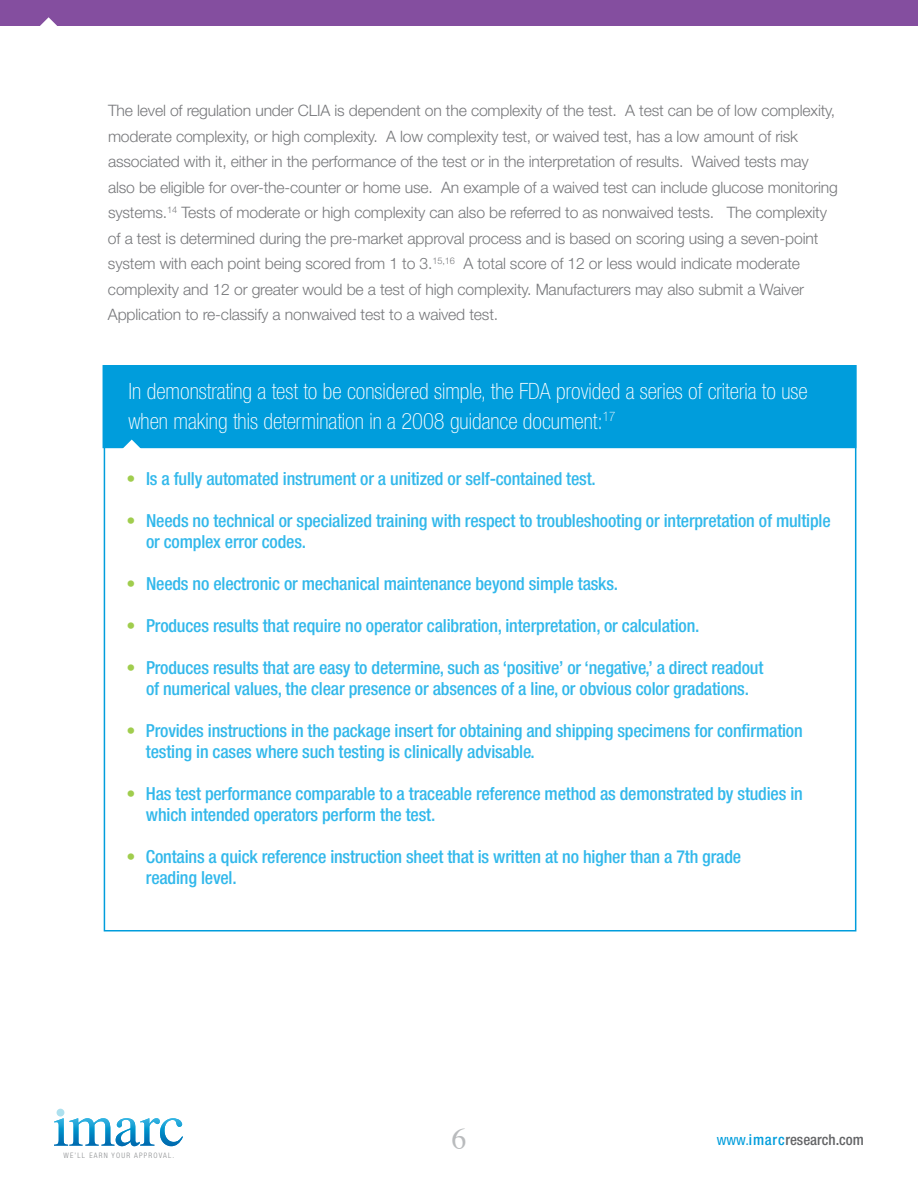
<style>
.page{position:relative;width:918px;height:1188px;background:#fff}
.page>*{position:absolute;margin:0;border:0;box-sizing:border-box;transform-origin:0 0}
.t1{font:29.85px "Times";color:#b9bbbd}
.t2{font:100 condensed 22.5px/30px "Helvetica Neue";color:#fff}
.t3{font:500 condensed 18px/21px "Helvetica Neue";letter-spacing:-.01em;color:#32b8eb}
.t4{font:300 15.75px/25.5px "Helvetica Neue";letter-spacing:-.01em;color:#77787b}
.t5{font:500 condensed 15px "Helvetica Neue";color:#636466}
.t6{font:300 condensed 7.5px "Helvetica Neue";letter-spacing:.16em;color:#8a8c8e}
.s1{color:#a0cd4d}
.s2{font-weight:400;color:#009ddc}
.s3{color:#009ddc}
</style>
<div class="page">
<img style="left:54px;top:1118px;width:129px;height:28px">
<div style="left:57px;top:1109px;width:7px;height:8px;background:#ade0ee;border-radius:50%"></div>
<div style="left:103px;top:365px;width:753px;height:83px;background:#009ddc"></div>
<div style="left:0;top:0;width:918px;height:26px;background:#844e9f"></div>
<svg style="left:40px;top:17px;width:17px;height:9px"></svg>
<svg style="left:118px;top:440px;width:28px;height:9px"></svg>
<p class="t4" style="left:108px;top:97px;width:732px">The level of regulation under CLIA is dependent on the complexity of the test. A test can be of low complexity, moderate complexity, or high complexity. A low complexity test, or waived test, has a low amount of risk associated with it, either in the performance of the test or in the interpretation of results. Waived tests may also be eligible for over-the-counter or home use. An example of a waived test can include glucose monitoring systems.<sup>14</sup> Tests of moderate or high complexity can also be referred to as nonwaived tests. The complexity of a test is determined during the pre-market approval process and is based on scoring using a seven-point system with each point being scored from 1 to 3.<sup>15,16</sup> A total score of 12 or less would indicate moderate complexity and 12 or greater would be a test of high complexity. Manufacturers may also submit a Waiver Application to re-classify a nonwaived test to a waived test.</p>
<p class="t2" style="left:129px;top:376px;width:681px">In demonstrating a test to be considered simple, the FDA provided a series of criteria to use when making this determination in a 2008 guidance document:<sup>17</sup></p>
<p class="t3" style="left:127px;top:468px;width:471px"><span class="s1">•</span> Is a fully automated instrument or a unitized or self-contained test.</p>
<p class="t3" style="left:146px;top:510px;width:686px;text-indent:-19px"><span class="s1">•</span> Needs no technical or specialized training with respect to troubleshooting or interpretation of multiple or complex error codes.</p>
<p class="t3" style="left:127px;top:573px;width:493px"><span class="s1">•</span> Needs no electronic or mechanical maintenance beyond simple tasks.</p>
<p class="t3" style="left:127px;top:615px;width:574px"><span class="s1">•</span> Produces results that require no operator calibration, interpretation, or calculation.</p>
<p class="t3" style="left:127px;top:657px;width:638px;text-align:center"><span class="s1">•</span> Produces results that are easy to determine, such as ‘positive’ or ‘negative,’ a direct readout of numerical values, the clear presence or absences of a line, or obvious color gradations.</p>
<p class="t3" style="left:146px;top:720px;width:658px;text-indent:-19px"><span class="s1">•</span> Provides instructions in the package insert for obtaining and shipping specimens for confirmation testing in cases where such testing is clinically advisable.</p>
<p class="t3" style="left:146px;top:783px;width:658px;text-indent:-19px"><span class="s1">•</span> Has test performance comparable to a traceable reference method as demonstrated by studies in which intended operators perform the test.</p>
<p class="t3" style="left:146px;top:846px;width:597px;text-indent:-19px"><span class="s1">•</span> Contains a quick reference instruction sheet that is written at no higher than a 7th grade reading level.</p>
<p class="t6" style="left:63px;top:1151px;width:112px">WE’LL EARN YOUR APPROVAL.</p>
<h1 class="t1" style="left:452px;top:1111px;width:16px">6</h1>
<p class="t5" style="left:717px;top:1131px;width:149px"><span class="s2">www.</span><span class="s3">imarc</span>research.com</p>
</div>
